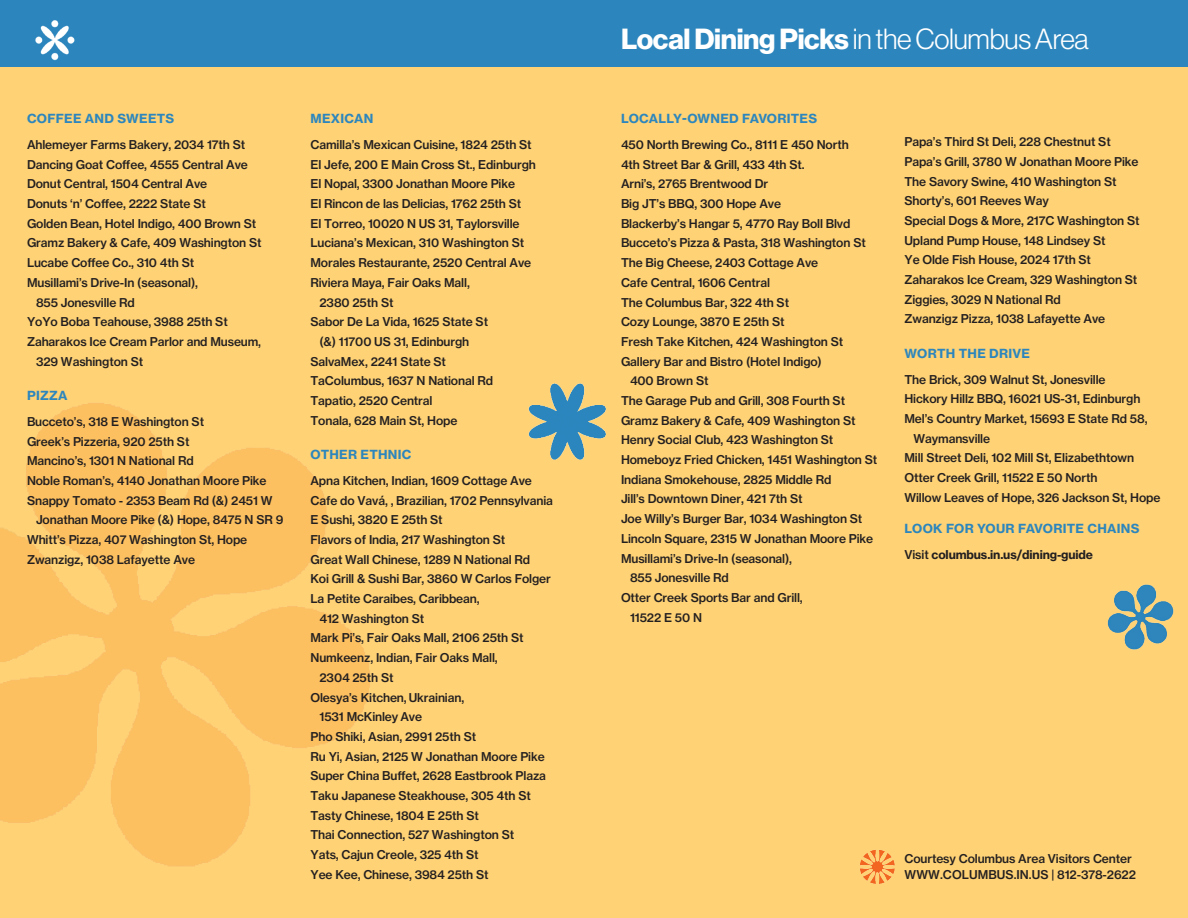
<style>
.page{position:relative;width:1188px;height:918px;background:#fed275}
.page>*{position:absolute;margin:0;border:0;box-sizing:border-box;transform-origin:0 0}
.t1{font:300 28.5px "Neue Haas Grotesk Display";letter-spacing:-.01em;color:#fff}
.t2{font:700 12.3px "Neue Haas Grotesk Text";letter-spacing:.02em;color:#2c86bd}
.t3{font:500 12px/19.6px "Neue Haas Grotesk Text";letter-spacing:-.01em;color:#231f20}
.t4{font:700 12px "Neue Haas Grotesk Text";letter-spacing:-.01em;color:#231f20}
.s1{font-weight:700}
.s2{font-weight:500}
</style>
<div class="page">
<div style="left:0;top:0;width:1188px;height:67px;background:#2c86bd"></div>
<img style="left:528px;top:383px;width:78px;height:77px">
<img style="left:35px;top:20px;width:40px;height:41px">
<img style="left:1107px;top:584px;width:67px;height:66px">
<img style="left:859px;top:849px;width:36px;height:35px">
<p class="t2" style="left:27px;top:111px;width:149px">COFFEE AND SWEETS</p>
<p class="t3" style="left:27px;top:135px;width:220px">Ahlemeyer Farms Bakery, 2034 17th St</p>
<p class="t3" style="left:27px;top:155px;width:222px">Dancing Goat Coffee, 4555 Central Ave</p>
<p class="t3" style="left:27px;top:174px;width:182px">Donut Central, 1504 Central Ave</p>
<p class="t3" style="left:27px;top:194px;width:180px">Donuts ‘n’ Coffee, 2222 State St</p>
<p class="t3" style="left:27px;top:214px;width:231px">Golden Bean, Hotel Indigo, 400 Brown St</p>
<p class="t3" style="left:27px;top:233px;width:236px">Gramz Bakery &amp; Cafe, 409 Washington St</p>
<p class="t3" style="left:27px;top:253px;width:169px">Lucabe Coffee Co., 310 4th St</p>
<p class="t3" style="left:27px;top:273px;width:173px">Musillami’s Drive-In (seasonal),</p>
<p class="t3" style="left:36px;top:292px;width:100px">855 Jonesville Rd</p>
<p class="t3" style="left:27px;top:312px;width:202px">YoYo Boba Teahouse, 3988 25th St</p>
<p class="t3" style="left:27px;top:332px;width:236px">Zaharakos Ice Cream Parlor and Museum,</p>
<p class="t3" style="left:36px;top:351px;width:109px">329 Washington St</p>
<p class="t2" style="left:27px;top:388px;width:42px">PIZZA</p>
<p class="t3" style="left:27px;top:412px;width:179px">Bucceto’s, 318 E Washington St</p>
<p class="t3" style="left:27px;top:431px;width:164px">Greek’s Pizzeria, 920 25th St</p>
<p class="t3" style="left:27px;top:451px;width:168px">Mancino’s, 1301 N National Rd</p>
<p class="t3" style="left:27px;top:471px;width:241px">Noble Roman’s, 4140 Jonathan Moore Pike</p>
<p class="t3" style="left:27px;top:490px;width:247px">Snappy Tomato - 2353 Beam Rd (&amp;) 2451 W</p>
<p class="t3" style="left:36px;top:510px;width:249px">Jonathan Moore Pike (&amp;) Hope, 8475 N SR 9</p>
<p class="t3" style="left:27px;top:530px;width:222px">Whitt’s Pizza, 407 Washington St, Hope</p>
<p class="t3" style="left:27px;top:549px;width:170px">Zwanzigz, 1038 Lafayette Ave</p>
<p class="t2" style="left:311px;top:111px;width:64px">MEXICAN</p>
<p class="t3" style="left:310px;top:135px;width:223px">Camilla’s Mexican Cuisine, 1824 25th St</p>
<p class="t3" style="left:310px;top:155px;width:227px">El Jefe, 200 E Main Cross St., Edinburgh</p>
<p class="t3" style="left:310px;top:174px;width:206px">El Nopal, 3300 Jonathan Moore Pike</p>
<p class="t3" style="left:310px;top:194px;width:212px">El Rincon de las Delicias, 1762 25th St</p>
<p class="t3" style="left:310px;top:214px;width:211px">El Torreo, 10020 N US 31, Taylorsville</p>
<p class="t3" style="left:310px;top:233px;width:215px">Luciana’s Mexican, 310 Washington St</p>
<p class="t3" style="left:310px;top:253px;width:222px">Morales Restaurante, 2520 Central Ave</p>
<p class="t3" style="left:310px;top:273px;width:161px">Riviera Maya, Fair Oaks Mall,</p>
<p class="t3" style="left:320px;top:292px;width:76px">2380 25th St</p>
<p class="t3" style="left:310px;top:312px;width:179px">Sabor De La Vida, 1625 State St</p>
<p class="t3" style="left:320px;top:332px;width:151px">(&amp;) 11700 US 31, Edinburgh</p>
<p class="t3" style="left:310px;top:351px;width:137px">SalvaMex, 2241 State St</p>
<p class="t3" style="left:310px;top:371px;width:184px">TaColumbus, 1637 N National Rd</p>
<p class="t3" style="left:310px;top:391px;width:124px">Tapatio, 2520 Central</p>
<p class="t3" style="left:310px;top:410px;width:148px">Tonala, 628 Main St, Hope</p>
<p class="t2" style="left:311px;top:447px;width:102px">OTHER ETHNIC</p>
<p class="t3" style="left:310px;top:471px;width:223px">Apna Kitchen, Indian, 1609 Cottage Ave</p>
<p class="t3" style="left:310px;top:490px;width:244px">Cafe do Vavá, , Brazilian, 1702 Pennsylvania</p>
<p class="t3" style="left:310px;top:510px;width:134px">E Sushi, 3820 E 25th St</p>
<p class="t3" style="left:310px;top:530px;width:196px">Flavors of India, 217 Washington St</p>
<p class="t3" style="left:310px;top:549px;width:221px">Great Wall Chinese, 1289 N National Rd</p>
<p class="t3" style="left:310px;top:569px;width:242px">Koi Grill &amp; Sushi Bar, 3860 W Carlos Folger</p>
<p class="t3" style="left:310px;top:589px;width:171px">La Petite Caraibes, Caribbean,</p>
<p class="t3" style="left:320px;top:609px;width:106px">412 Washington St</p>
<p class="t3" style="left:310px;top:628px;width:215px">Mark Pi’s, Fair Oaks Mall, 2106 25th St</p>
<p class="t3" style="left:310px;top:648px;width:189px">Numkeenz, Indian, Fair Oaks Mall,</p>
<p class="t3" style="left:320px;top:668px;width:76px">2304 25th St</p>
<p class="t3" style="left:310px;top:687px;width:155px">Olesya’s Kitchen, Ukrainian,</p>
<p class="t3" style="left:320px;top:707px;width:104px">1531 McKinley Ave</p>
<p class="t3" style="left:310px;top:727px;width:167px">Pho Shiki, Asian, 2991 25th St</p>
<p class="t3" style="left:310px;top:746px;width:236px">Ru Yi, Asian, 2125 W Jonathan Moore Pike</p>
<p class="t3" style="left:310px;top:766px;width:237px">Super China Buffet, 2628 Eastbrook Plaza</p>
<p class="t3" style="left:310px;top:786px;width:222px">Taku Japanese Steakhouse, 305 4th St</p>
<p class="t3" style="left:310px;top:805px;width:170px">Tasty Chinese, 1804 E 25th St</p>
<p class="t3" style="left:310px;top:825px;width:205px">Thai Connection, 527 Washington St</p>
<p class="t3" style="left:310px;top:845px;width:170px">Yats, Cajun Creole, 325 4th St</p>
<p class="t3" style="left:310px;top:865px;width:180px">Yee Kee, Chinese, 3984 25th St</p>
<h1 class="t1" style="left:621px;top:23px;width:469px"><span class="s1">Local Dining Picks</span> in the Columbus Area</h1>
<p class="t2" style="left:621px;top:111px;width:198px">LOCALLY-OWNED FAVORITES</p>
<p class="t3" style="left:621px;top:135px;width:229px">450 North Brewing Co., 8111 E 450 North</p>
<p class="t3" style="left:621px;top:155px;width:185px">4th Street Bar &amp; Grill, 433 4th St.</p>
<p class="t3" style="left:621px;top:174px;width:149px">Arni’s, 2765 Brentwood Dr</p>
<p class="t3" style="left:621px;top:194px;width:162px">Big JT’s BBQ, 300 Hope Ave</p>
<p class="t3" style="left:621px;top:214px;width:231px">Blackerby’s Hangar 5, 4770 Ray Boll Blvd</p>
<p class="t3" style="left:621px;top:233px;width:246px">Bucceto’s Pizza &amp; Pasta, 318 Washington St</p>
<p class="t3" style="left:621px;top:253px;width:199px">The Big Cheese, 2403 Cottage Ave</p>
<p class="t3" style="left:621px;top:273px;width:151px">Cafe Central, 1606 Central</p>
<p class="t3" style="left:621px;top:292px;width:170px">The Columbus Bar, 322 4th St</p>
<p class="t3" style="left:621px;top:312px;width:165px">Cozy Lounge, 3870 E 25th St</p>
<p class="t3" style="left:621px;top:332px;width:224px">Fresh Take Kitchen, 424 Washington St</p>
<p class="t3" style="left:621px;top:351px;width:202px">Gallery Bar and Bistro (Hotel Indigo)</p>
<p class="t3" style="left:630px;top:371px;width:80px">400 Brown St</p>
<p class="t3" style="left:621px;top:391px;width:226px">The Garage Pub and Grill, 308 Fourth St</p>
<p class="t3" style="left:621px;top:410px;width:236px">Gramz Bakery &amp; Cafe, 409 Washington St</p>
<p class="t3" style="left:621px;top:430px;width:214px">Henry Social Club, 423 Washington St</p>
<p class="t3" style="left:621px;top:450px;width:258px">Homeboyz Fried Chicken, 1451 Washington St</p>
<p class="t3" style="left:621px;top:470px;width:212px">Indiana Smokehouse, 2825 Middle Rd</p>
<p class="t3" style="left:621px;top:489px;width:183px">Jill’s Downtown Diner, 421 7th St</p>
<p class="t3" style="left:621px;top:509px;width:243px">Joe Willy’s Burger Bar, 1034 Washington St</p>
<p class="t3" style="left:621px;top:529px;width:254px">Lincoln Square, 2315 W Jonathan Moore Pike</p>
<p class="t3" style="left:621px;top:548px;width:173px">Musillami’s Drive-In (seasonal),</p>
<p class="t3" style="left:630px;top:568px;width:100px">855 Jonesville Rd</p>
<p class="t3" style="left:621px;top:588px;width:183px">Otter Creek Sports Bar and Grill,</p>
<p class="t3" style="left:630px;top:607px;width:74px">11522 E 50 N</p>
<p class="t3" style="left:904px;top:132px;width:237px">Papa’s Third St Deli, 228 Chestnut St Papa’s Grill, 3780 W Jonathan Moore Pike The Savory Swine, 410 Washington St Shorty’s, 601 Reeves Way<br>Special Dogs &amp; More, 217C Washington St Upland Pump House, 148 Lindsey St<br>Ye Olde Fish House, 2024 17th St Zaharakos Ice Cream, 329 Washington St Ziggies, 3029 N National Rd<br>Zwanzigz Pizza, 1038 Lafayette Ave</p>
<p class="t2" style="left:905px;top:345px;width:127px">WORTH THE DRIVE</p>
<p class="t3" style="left:904px;top:369px;width:203px">The Brick, 309 Walnut St, Jonesville</p>
<p class="t3" style="left:904px;top:389px;width:237px">Hickory Hillz BBQ, 16021 US-31, Edinburgh</p>
<p class="t3" style="left:904px;top:409px;width:244px">Mel’s Country Market, 15693 E State Rd 58,</p>
<p class="t3" style="left:914px;top:428px;width:78px">Waymansville</p>
<p class="t3" style="left:904px;top:448px;width:231px">Mill Street Deli, 102 Mill St, Elizabethtown</p>
<p class="t3" style="left:904px;top:468px;width:194px">Otter Creek Grill, 11522 E 50 North</p>
<p class="t3" style="left:904px;top:488px;width:258px">Willow Leaves of Hope, 326 Jackson St, Hope</p>
<p class="t2" style="left:905px;top:521px;width:236px">LOOK FOR YOUR FAVORITE CHAINS</p>
<p class="t4" style="left:904px;top:547px;width:190px"><span class="s2">Visit</span> columbus.in.us/dining-guide</p>
<p class="t3" style="left:904px;top:851px;width:233px;line-height:15.5px">Courtesy Columbus Area Visitors Center<br>WWW.COLUMBUS.IN.US | 812-378-2622</p>
</div>
